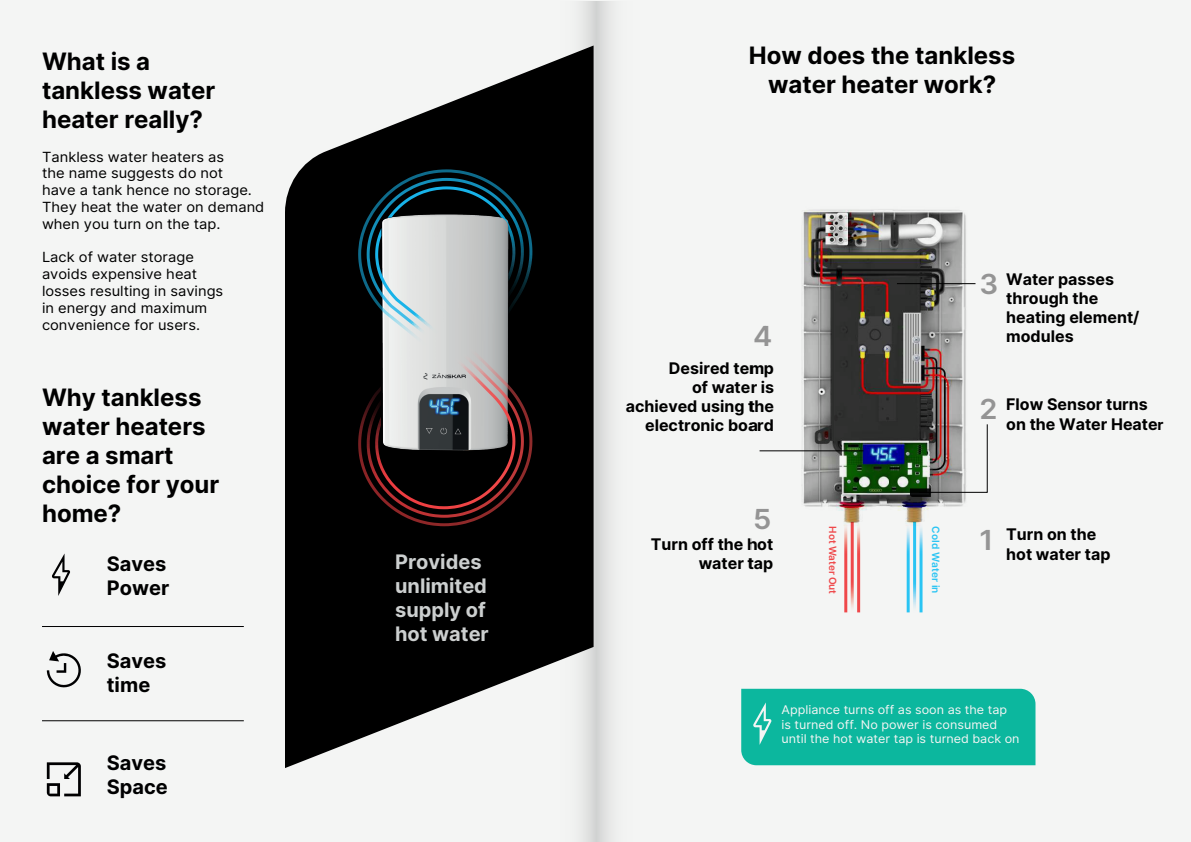
<style>
.page{position:relative;width:1191px;height:842px;background:#f4f5f4}
.page>*{position:absolute;margin:0;border:0;box-sizing:border-box;transform-origin:0 0}
.t1{font:27.6px "Inter V";color:#949494;scale:1.05 1}
.t2{font:700 24px/28.8px "Inter";color:#000}
.t3{font:700 20px/24px "Inter";color:#cccfcf}
.t4{font:700 20px/24px "Inter";color:#000}
.t5{font:700 20px/24px "Inter";color:#000001}
.t6{font:700 16px/19.2px "Inter";color:#000}
.t7{font:14px/16.8px "Inter V";color:#000;scale:1.05 1}
.t8{font:12px/14.4px "Inter";color:#f4f5f4;scale:1.05 1}
.t9{font:600 10.1px "Inter";letter-spacing:.01em;color:#29c4f3}
.t10{font:600 9.9px "Inter";letter-spacing:-.01em;color:#ef484a}
.s1{font-size:14.7px}
</style>
<div class="page">
<hr style="left:42px;top:626px;width:202px;height:1px;background:#000001">
<hr style="left:42px;top:720px;width:202px;height:1px;background:#000001">
<svg style="left:285px;top:64px;width:261px;height:704px;fill:#000"></svg>
<svg style="left:47px;top:651px;width:34px;height:37px"></svg>
<svg style="left:52px;top:553px;width:18px;height:43px"></svg>
<svg style="left:47px;top:762px;width:34px;height:34px"></svg>
<img style="left:446px;top:205px;width:72px;height:138px">
<svg style="left:361px;top:343px;width:168px;height:180px"></svg>
<svg style="left:370px;top:349px;width:151px;height:166px"></svg>
<svg style="left:358px;top:169px;width:88px;height:180px"></svg>
<svg style="left:446px;top:186px;width:69px;height:96px"></svg>
<svg style="left:367px;top:178px;width:79px;height:165px"></svg>
<div style="left:741px;top:689px;width:294px;height:76px;background:#0cb79e"></div>
<hr style="left:844px;top:522px;width:3px;height:90px;background:#fff">
<hr style="left:850px;top:522px;width:3px;height:90px;background:#fff">
<hr style="left:857px;top:522px;width:3px;height:90px;background:#fff">
<hr style="left:906px;top:522px;width:3px;height:90px;background:#fff">
<hr style="left:913px;top:522px;width:3px;height:90px;background:#fff">
<hr style="left:919px;top:522px;width:3px;height:90px;background:#fff">
<img style="left:759px;top:209px;width:229px;height:388px">
<hr style="left:897px;top:283px;width:78px;height:1px;background:#000">
<svg style="left:546px;top:1px;width:66px;height:841px"></svg>
<h2 class="t2" style="left:42px;top:47px;width:175px">What is a tankless water heater really?</h2>
<p class="t7" style="left:42px;top:148px;width:213px">Tankless water heaters as<br>the name suggests do not<br>have a tank hence no storage.<br>They heat the water on demand when you turn on the tap.</p>
<p class="t7" style="left:42px;top:248px;width:174px">Lack of water storage avoids expensive heat losses resulting in savings in energy and maximum convenience for users.</p>
<h2 class="t2" style="left:42px;top:383px;width:179px">Why tankless water heaters are a smart choice for your home?</h2>
<h3 class="t4" style="left:107px;top:551px;width:64px">Saves<br>Power</h3>
<h3 class="t4" style="left:107px;top:648px;width:61px">Saves time</h3>
<h3 class="t5" style="left:107px;top:750px;width:63px">Saves<br>Space</h3>
<h3 class="t3" style="left:395px;top:550px;width:95px">Provides unlimited supply of hot water</h3>
<h2 class="t2" style="left:749px;top:40px;width:268px;text-align:center">How does the tankless water heater work?</h2>
<h1 class="t1" style="left:753px;top:316px;width:20px">4</h1>
<p class="t6" style="left:626px;top:358px;width:150px;text-align:right">Desired temp<br>of water is achieved using the electronic board</p>
<h1 class="t1" style="left:979px;top:264px;width:19px">3</h1>
<p class="t6" style="left:1006px;top:269px;width:135px">Water passes through the heating element/ modules</p>
<h1 class="t1" style="left:979px;top:389px;width:19px">2</h1>
<p class="t6" style="left:1006px;top:394px;width:159px">Flow Sensor turns on the Water Heate<span class="s1">r</span></p>
<h1 class="t1" style="left:753px;top:499px;width:19px">5</h1>
<p class="t10" style="left:840px;top:526px;width:69px;rotate:90deg">Hot Water Out</p>
<p class="t9" style="left:943px;top:526px;width:69px;rotate:90deg">Cold Water in</p>
<p class="t6" style="left:651px;top:534px;width:124px;text-align:right">Turn off the hot water tap</p>
<p class="t6" style="left:1006px;top:525px;width:106px">Turn on the hot water tap</p>
<h1 class="t1" style="left:979px;top:520px;width:15px">1</h1>
<p class="t8" style="left:781px;top:702px;width:228px">Appliance turns off as soon as the tap is turned off. No power is consumed until the hot water tap is turned back on</p>
</div>
